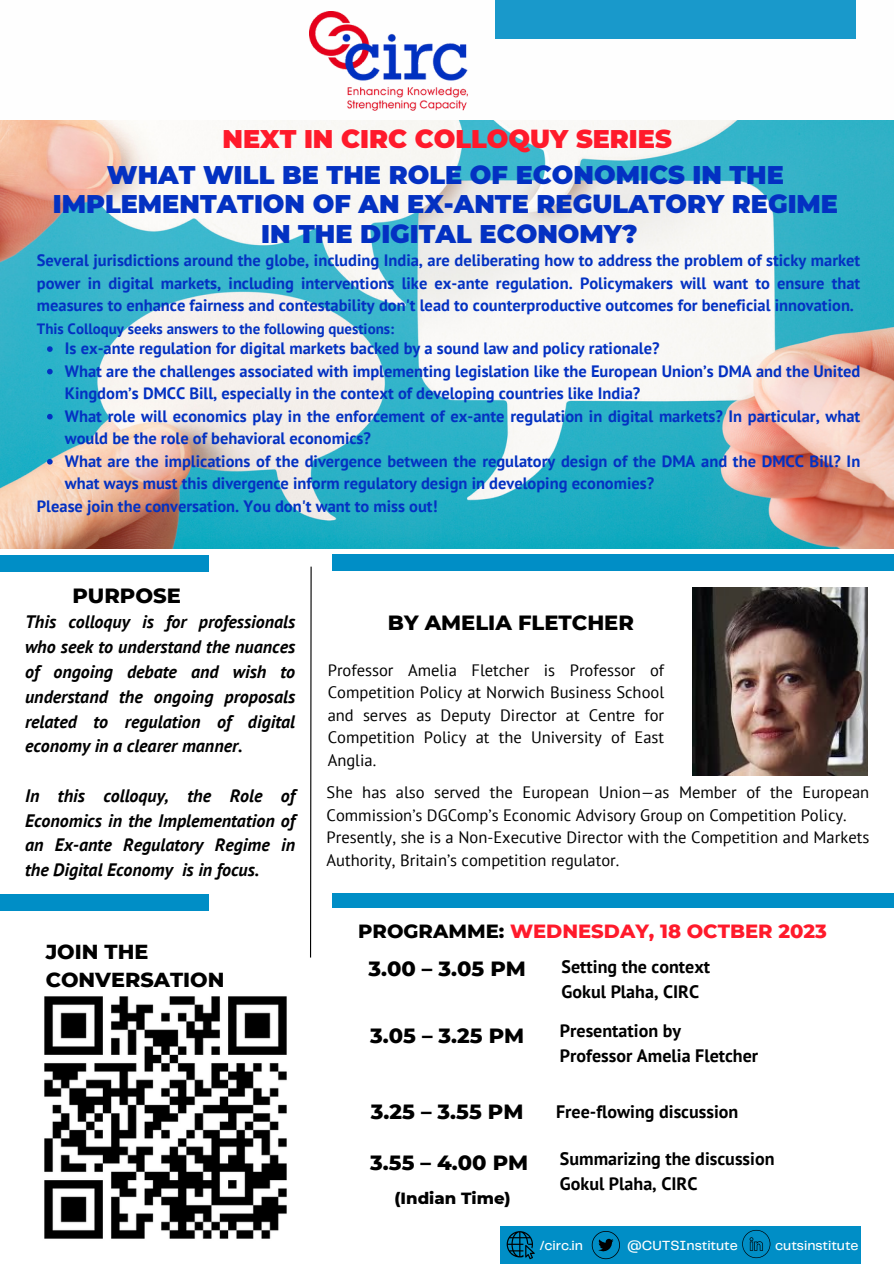
<style>
.page{position:relative;width:894px;height:1264px;background:#fff}
.page>*{position:absolute;margin:0;border:0;box-sizing:border-box;transform-origin:0 0}
.t1{font:900 25.5px "Montserrat";color:#0331c2}
.t2{font:900 25.5px "Montserrat";color:#ff1a2b}
.t3{font:800 21px "Montserrat";color:#000}
.t4{font:800 20.7px "Montserrat";color:#000}
.t5{font:800 19.5px "Montserrat";color:#ff1a2b}
.t6{font:italic 700 18px/24.8px "PT Sans";color:#000;text-align:justify}
.t7{font:700 18px "PT Sans";color:#000}
.t8{font:700 16.5px/22.5px "PT Sans";color:#0331c2}
.t9{font:16.5px/22.5px "PT Sans";color:#000}
.t10{font:800 16.5px "Montserrat";color:#000}
.t11{font:700 15px "PT Sans";color:#0331c2}
.t12{font:500 13.8px "Telegraf";color:#fefefe}
.s1{color:#000}
</style>
<div class="page">
<div style="left:332px;top:554px;width:561px;height:17px;background:#008ec6"></div>
<img style="left:0;top:120px;width:893px;height:428px">
<svg style="left:310px;top:566px;width:2px;height:392px"></svg>
<img style="left:310px;top:11px;width:157px;height:99px">
<div style="left:495px;top:0;width:360px;height:39px;background:#1999cb"></div>
<div style="left:332px;top:893px;width:561px;height:15px;background:#008ec6"></div>
<div style="left:0;top:894px;width:208px;height:16px;background:#008ec6"></div>
<div style="left:500px;top:1226px;width:360px;height:37px;background:#008ec6"></div>
<svg style="left:591px;top:1231px;width:28px;height:28px"></svg>
<svg style="left:742px;top:1229px;width:28px;height:28px"></svg>
<svg style="left:506px;top:1231px;width:28px;height:28px"></svg>
<div style="left:0;top:555px;width:208px;height:17px;background:#008ec6"></div>
<img style="left:44px;top:996px;width:243px;height:243px">
<img style="left:692px;top:587px;width:175px;height:188px">
<svg style="left:47px;top:346px;width:6px;height:6px"></svg>
<svg style="left:47px;top:369px;width:6px;height:5px"></svg>
<svg style="left:47px;top:414px;width:6px;height:5px"></svg>
<svg style="left:47px;top:459px;width:6px;height:5px"></svg>
<p class="t2" style="left:222px;top:123px;width:450px">NEXT IN CIRC COLLOQUY SERIES</p>
<p class="t1" style="left:107px;top:159px;width:678px">WHAT WILL BE THE ROLE OF ECONOMICS IN THE</p>
<p class="t1" style="left:53px;top:189px;width:786px">IMPLEMENTATION OF AN EX-ANTE REGULATORY REGIME</p>
<p class="t1" style="left:261px;top:218px;width:378px">IN THE DIGITAL ECONOMY?</p>
<p class="t8" style="left:37px;top:249px;width:824px;text-align:justify">Several jurisdictions around the globe, including India, are deliberating how to address the problem of sticky market power in digital markets, including interventions like ex-ante regulation. Policymakers will want to ensure that measures to enhance fairness and contestability don't lead to counterproductive outcomes for beneficial innovation.</p>
<p class="t11" style="left:37px;top:318px;width:358px">This Colloquy seeks answers to the following questions:</p>
<p class="t8" style="left:65px;top:337px;width:596px">Is ex-ante regulation for digital markets backed by a sound law and policy rationale?</p>
<p class="t8" style="left:65px;top:359px;width:796px">What are the challenges associated with implementing legislation like the European Union’s DMA and the United<br>Kingdom’s DMCC Bill, especially in the context of developing countries like India?</p>
<p class="t8" style="left:65px;top:404px;width:796px">What role will economics play in the enforcement of ex-ante regulation in digital markets? In particular, what would be the role of behavioral economics?</p>
<p class="t8" style="left:65px;top:449px;width:796px">What are the implications of the divergence between the regulatory design of the DMA and the DMCC Bill? In what ways must this divergence inform regulatory design in developing economies?</p>
<p class="t8" style="left:37px;top:494px;width:402px">Please join the conversation. You don't want to miss out!</p>
<p class="t3" style="left:72px;top:582px;width:110px">PURPOSE</p>
<p class="t6" style="left:25px;top:609px;width:271px">This colloquy is for professionals who seek to understand the nuances of ongoing debate and wish to understand the ongoing proposals related to regulation of digital economy in a clearer manner.</p>
<p class="t6" style="left:25px;top:782px;width:271px">In this colloquy, the Role of Economics in the Implementation of an Ex-ante Regulatory Regime in the Digital Economy is in focus.</p>
<p class="t4" style="left:46px;top:939px;width:104px">JOIN THE</p>
<p class="t4" style="left:46px;top:967px;width:180px">CONVERSATION</p>
<p class="t3" style="left:388px;top:609px;width:247px">BY AMELIA FLETCHER</p>
<p class="t9" style="left:327px;top:658px;width:338px;text-align:justify">Professor Amelia Fletcher is Professor of Competition Policy at Norwich Business School and serves as Deputy Director at Centre for Competition Policy at the University of East Anglia.</p>
<p class="t9" style="left:326px;top:781px;width:544px">She has also served the European Union—as Member of the European<br>Commission’s DGComp’s Economic Advisory Group on Competition Policy.</p>
<p class="t9" style="left:326px;top:826px;width:544px">Presently, she is a Non-Executive Director with the Competition and Markets<br>Authority, Britain’s competition regulator.</p>
<p class="t5" style="left:358px;top:918px;width:470px"><span class="s1">PROGRAMME:</span> WEDNESDAY, 18 OCTBER 2023</p>
<p class="t3" style="left:368px;top:956px;width:159px">3.00 – 3.05 PM</p>
<p class="t3" style="left:370px;top:1023px;width:156px">3.05 – 3.25 PM</p>
<p class="t7" style="left:561px;top:954px;width:150px">Setting the context</p>
<p class="t7" style="left:561px;top:979px;width:139px">Gokul Plaha, CIRC</p>
<p class="t7" style="left:559px;top:1018px;width:123px">Presentation by</p>
<p class="t7" style="left:559px;top:1043px;width:200px">Professor Amelia Fletcher</p>
<p class="t3" style="left:371px;top:1098px;width:154px">3.25 – 3.55 PM</p>
<p class="t3" style="left:370px;top:1149px;width:159px">3.55 – 4.00 PM</p>
<p class="t10" style="left:394px;top:1187px;width:118px">(Indian Time)</p>
<p class="t7" style="left:556px;top:1099px;width:184px">Free-flowing discussion</p>
<p class="t7" style="left:559px;top:1146px;width:216px">Summarizing the discussion</p>
<p class="t7" style="left:559px;top:1171px;width:139px">Gokul Plaha, CIRC</p>
<p class="t12" style="left:539px;top:1239px;width:45px">/circ.in</p>
<p class="t12" style="left:626px;top:1239px;width:112px">@CUTSInstitute</p>
<p class="t12" style="left:775px;top:1239px;width:85px">cutsinstitute</p>
</div>
